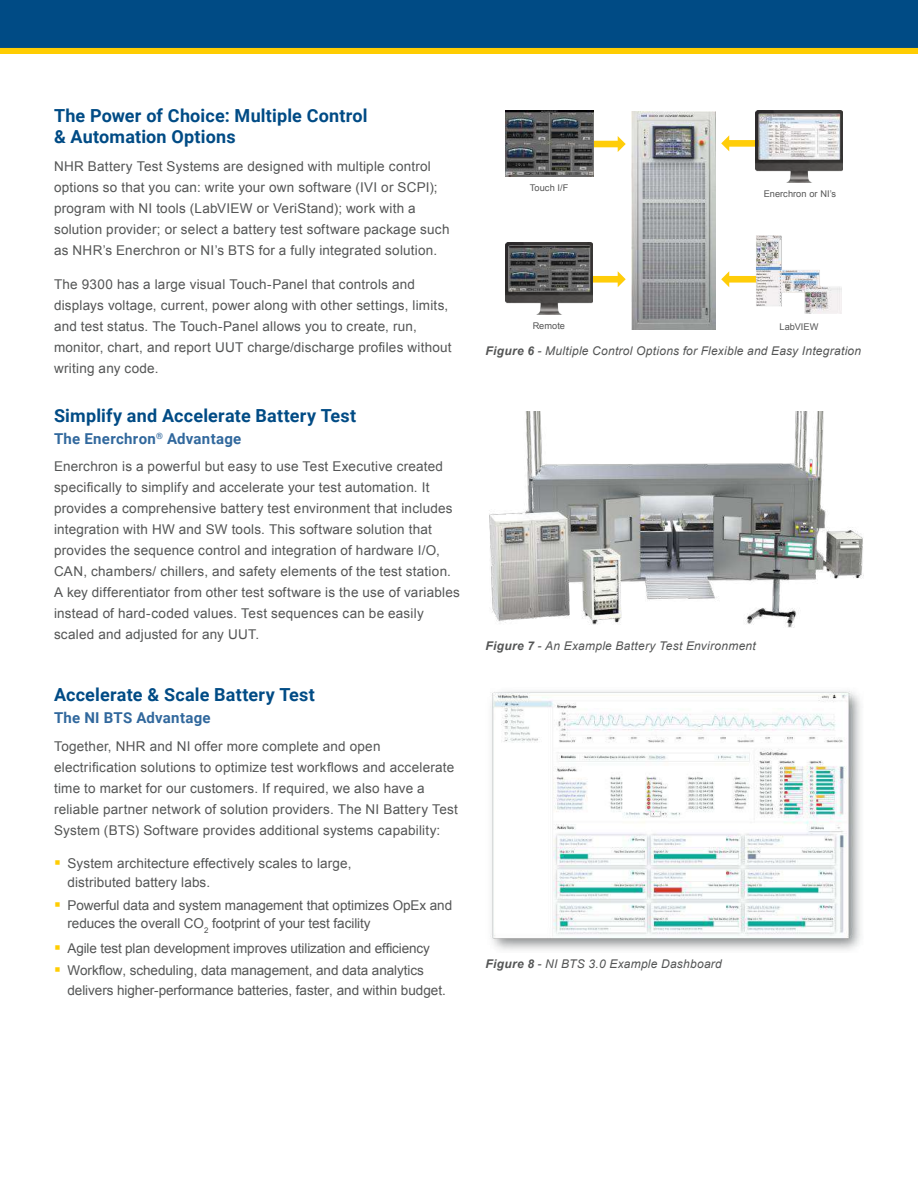
<style>
.page{position:relative;width:918px;height:1188px;background:#fff}
.page>*{position:absolute;margin:0;border:0;box-sizing:border-box;transform-origin:0 0}
.t1{font:700 18px/21.6px "Roboto";letter-spacing:.01em;color:#004b85}
.t2{font:700 15px "Roboto";letter-spacing:.02em;color:#31689d}
.t3{font:13.5px/21px "Arial";letter-spacing:.015em;color:#545555}
.t4{font:13.5px/18px "Arial";letter-spacing:-.005em;color:#545555}
.t5{font:13.5px/22.8px "Arial";letter-spacing:-.01em;color:#545555}
.t6{font:italic 12px "Arial";letter-spacing:.02em;color:#545555}
.t7{font:9.3px "Arial";letter-spacing:.005em;color:#555}
.s1{font-weight:700}
</style>
<div class="page">
<img style="left:489px;top:411px;width:374px;height:217px">
<div style="left:0;top:0;width:918px;height:50px;background:#004b85"></div>
<div style="left:0;top:48px;width:918px;height:6px;background:#ffcd02"></div>
<div style="left:728px;top:276px;width:58px;height:7px;background:#ffcd09"></div>
<svg style="left:721px;top:271px;width:8px;height:16px"></svg>
<div style="left:728px;top:140px;width:58px;height:7px;background:#ffcd09"></div>
<svg style="left:721px;top:135px;width:8px;height:16px"></svg>
<div style="left:561px;top:276px;width:58px;height:7px;background:#ffcd09"></div>
<svg style="left:618px;top:271px;width:8px;height:16px"></svg>
<div style="left:561px;top:141px;width:58px;height:6px;background:#ffcd09"></div>
<svg style="left:618px;top:136px;width:8px;height:16px"></svg>
<img style="left:631px;top:111px;width:84px;height:219px">
<img style="left:506px;top:111px;width:87px;height:66px">
<img style="left:506px;top:243px;width:87px;height:72px">
<img style="left:756px;top:235px;width:86px;height:79px">
<img style="left:756px;top:110px;width:87px;height:72px">
<img style="left:490px;top:691px;width:371px;height:259px">
<h1 class="t1" style="left:54px;top:104px;width:315px">The Power of Choice: Multiple Control &amp; Automation Options</h1>
<p class="t3" style="left:54px;top:156px;width:397px">NHR Battery Test Systems are designed with multiple control options so that you can: write your own software (IVI or SCPI); program with NI tools (LabVIEW or VeriStand); work with a solution provider; or select a battery test software package such as NHR’s Enerchron or NI’s BTS for a fully integrated solution.</p>
<p class="t3" style="left:54px;top:274px;width:399px">The 9300 has a large visual Touch-Panel that controls and displays voltage, current, power along with other settings, limits, and test status. The Touch-Panel allows you to create, run, monitor, chart, and report UUT charge/discharge profiles without writing any code.</p>
<h1 class="t1" style="left:54px;top:404px;width:304px">Simplify and Accelerate Battery Test</h1>
<p class="t2" style="left:54px;top:428px;width:189px">The Enerchron<sup>®</sup> Advantage</p>
<p class="t3" style="left:54px;top:456px;width:408px">Enerchron is a powerful but easy to use Test Executive created specifically to simplify and accelerate your test automation. It provides a comprehensive battery test environment that includes integration with HW and SW tools. This software solution that provides the sequence control and integration of hardware I/O, CAN, chambers/ chillers, and safety elements of the test station.<br>A key differentiator from other test software is the use of variables instead of hard-coded values. Test sequences can be easily scaled and adjusted for any UUT.</p>
<h1 class="t1" style="left:54px;top:684px;width:262px">Accelerate &amp; Scale Battery Test</h1>
<p class="t2" style="left:54px;top:707px;width:158px">The NI BTS Advantage</p>
<p class="t3" style="left:54px;top:736px;width:405px">Together, NHR and NI offer more complete and open electrification solutions to optimize test workflows and accelerate time to market for our customers. If required, we also have a reliable partner network of solution providers. The NI Battery Test System (BTS) Software provides additional systems capability:</p>
<p class="t3" style="left:68px;top:853px;width:285px;line-height:19.5px">System architecture effectively scales to large, distributed battery labs.</p>
<p class="t4" style="left:68px;top:897px;width:386px">Powerful data and system management that optimizes OpEx and reduces the overall CO<sub>2</sub> footprint of your test facility</p>
<p class="t5" style="left:68px;top:937px;width:364px">Agile test plan development improves utilization and efficiency<br>Workflow, scheduling, data management, and data analytics</p>
<p class="t4" style="left:68px;top:981px;width:380px">delivers higher-performance batteries, faster, and within budget.</p>
<p class="t7" style="left:530px;top:182px;width:40px">Touch I/F</p>
<p class="t7" style="left:764px;top:188px;width:74px">Enerchron or NI’s</p>
<p class="t7" style="left:533px;top:320px;width:34px">Remote</p>
<p class="t7" style="left:780px;top:320px;width:41px">LabVIEW</p>
<p class="t6" style="left:486px;top:343px;width:377px"><span class="s1">Figure 6</span> - Multiple Control Options for Flexible and Easy Integration</p>
<p class="t6" style="left:486px;top:638px;width:272px"><span class="s1">Figure 7</span> - An Example Battery Test Environment</p>
<p class="t6" style="left:486px;top:956px;width:238px"><span class="s1">Figure 8</span> - NI BTS 3.0 Example Dashboard</p>
</div>
